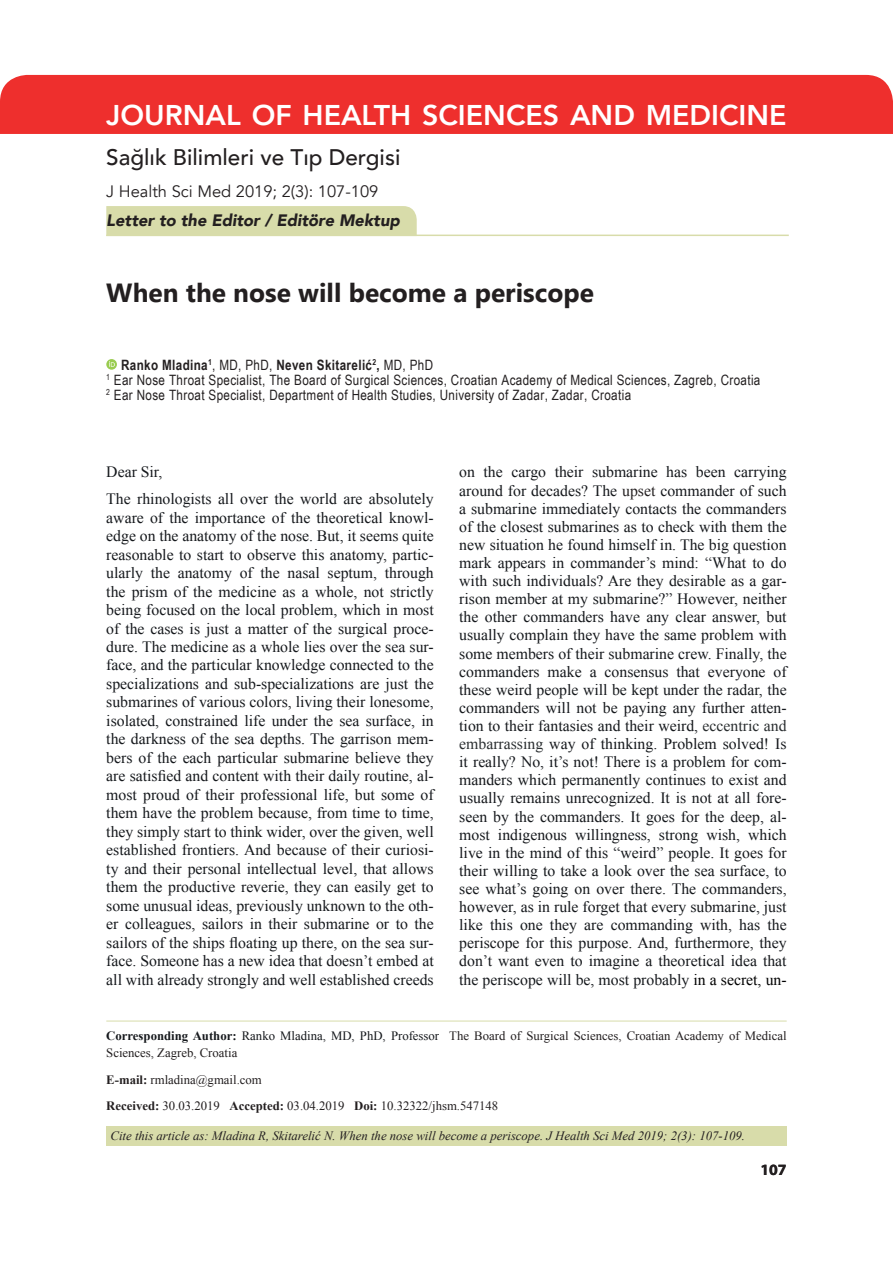
<style>
.page{position:relative;width:893px;height:1263px;background:#fff}
.page>*{position:absolute;margin:0;border:0;box-sizing:border-box;transform-origin:0 0}
.t1{font:800 28.5px "Avenir";color:#fff}
.t2{font:700 26.25px "Segoe UI";color:#231f20}
.t3{font:500 22.5px "Avenir";color:#231f20}
.t4{font:italic 900 16.5px "Avenir";color:#231f20}
.t5{font:16.5px "Avenir";color:#231f20}
.t6{font:15.75px/18.1px "Times New Roman";color:#15181c;text-align:justify}
.t7{font:700 15.75px "Branding Sans";color:#231f20}
.t8{font:14.25px/15px "Arial Narrow";letter-spacing:.025em;color:#231f20}
.t9{font:12.75px/17.9px "Times New Roman";color:#231f20}
.t10{font:italic 12.75px "Times New Roman";color:#231f20}
.s1{font-weight:700}
.s2{color:#231f20}
.s3{color:#292d2f}
.s4{color:#000001}
.s5{font-weight:700;color:#15181c}
.s6{color:#15181c}
</style>
<div class="page">
<div style="left:106px;top:359px;width:11px;height:11px;background:#9acc51;border-radius:50%"></div>
<svg style="left:109px;top:361px;width:6px;height:6px"></svg>
<hr style="left:106px;top:1021px;width:681px;height:1px;background:#d8dcaa">
<hr style="left:106px;top:235px;width:683px;height:1px;background:#d8dcaa">
<div style="left:106px;top:1126px;width:681px;height:20px;background:#d8dcaa"></div>
<div style="left:0;top:75px;width:893px;height:59px;background:#ee2f2d"></div>
<div style="left:106px;top:206px;width:311px;height:29px;background:#d8dcaa"></div>
<h1 class="t1" style="left:106px;top:93px;width:682px">JOURNAL OF HEALTH SCIENCES AND MEDICINE</h1>
<h3 class="t3" style="left:106px;top:137px;width:296px">Sağlık Bilimleri ve Tıp Dergisi</h3>
<p class="t5" style="left:106px;top:181px;width:274px">J Health Sci Med 2019; 2(3): 107-109</p>
<p class="t4" style="left:106px;top:207px;width:295px">Letter to the Editor / Editöre Mektup</p>
<h2 class="t2" style="left:106px;top:274px;width:489px">When the nose will become a periscope</h2>
<p class="t8" style="left:106px;top:357px;width:656px;text-indent:15px"><span class="s1">Ranko Mladina</span><sup>1</sup>, MD, PhD, <span class="s1">Neven Skitarelić</span><sup>2</sup><span class="s1">,</span> MD, PhD<br><sup>1</sup> Ear Nose Throat Specialist, The Board of Surgical Sciences, Croatian Academy of Medical Sciences, Zagreb, Croatia<br><sup>2</sup> Ear Nose Throat Specialist, Department of Health Studies, University of Zadar, Zadar, Croatia</p>
<p class="t6" style="left:106px;top:458px;width:329px;line-height:27px">Dear Sir,<br>The rhinologists all over the world are absolutely</p>
<p class="t6" style="left:106px;top:508px;width:329px">aware of the importance of the theoretical knowl&shy;edge on the anatomy of the nose. But, it seems quite reasonable to start to observe this anatomy, partic&shy;ularly the anatomy of the nasal septum, through the prism of the medicine as a whole, not strictly being focused on the local problem, which in most of the cases is just a matter of the surgical proce&shy;dure. The medicine as a whole lies over the sea sur&shy;face, and the particular knowledge connected to the specializations and sub-specializations are just the submarines of various colors, living their lonesome, isolated, constrained life under the sea surface, in the darkness of the sea depths. The garrison mem&shy;bers of the each particular submarine believe they are satisfied and content with their daily routine, al&shy;most proud of their professional life, but some of them have the problem because, from time to time, they simply start to think wider, over the given, well established frontiers. And because of their curiosi&shy;ty and their personal intellectual level, that allows them the productive reverie, they can easily get to some unusual ideas, previously unknown to the oth&shy;er colleagues, sailors in their submarine or to the sailors of the ships floating up there, on the sea sur&shy;face. Someone has a new idea that doesn’t embed at all with already strongly and well established creeds</p>
<p class="t6" style="left:459px;top:463px;width:329px">on the cargo their submarine has been carrying around for decades? The <span class="s2">upset</span> commander of such a submarine immediately contacts the commanders of the closest submarines as to check with them the new situation he found himself in. The big question mark appears in commander’s mind: “What to do with such individuals? Are they desirable as a gar&shy;rison member at my submarine?” However, neither the other commanders have any clear answer, but usually complain they have the same problem with some members of their submarine crew. Finally, the commanders make a consensus that everyone of these weird people will be kept under the radar, the commanders will not be paying any further atten&shy;tion to their fantasies and their weird, <span class="s3">eccentric and embarrassing</span> way of thinking. Problem solved! Is it really? No, it’s not! There is a problem for com&shy;manders which permanently continues to exist and usually remains unrecognized. It is not at all fore&shy;seen by the commanders. It goes for the deep, al&shy;most indigenous willingness, strong wish, which live in the mind of this “weird” people. It goes for their willing to take a look over the sea surface, to see what’s going on over there. The commanders, however, as in rule forget that every submarine, just like this one they are commanding with, has the periscope for this purpose. And, furthermore, they don’t want even to imagine a theoretical idea that the periscope will be, most probably <span class="s4">in a secret, un-</span></p>
<p class="t9" style="left:106px;top:1026px;width:682px"><span class="s5">Corresponding Author:</span> <span class="s6">Ranko Mladina, MD, PhD, Professor</span> The Board of Surgical Sciences, Croatian Academy of Medical<br>Sciences, Zagreb, Croatia</p>
<p class="t9" style="left:106px;top:1066px;width:394px;line-height:26.2px"><span class="s1">E-mail:</span> rmladina@gmail.com<br><span class="s1">Received:</span> 30.03.2019 <span class="s1">Accepted:</span> 03.04.2019 <span class="s1">Doi:</span> 10.32322/jhsm.547148</p>
<p class="t10" style="left:111px;top:1127px;width:636px">Cite this article as: Mladina R, Skitarelić N. When the nose will become a periscope. J Health Sci Med 2019; 2(3): 107-109.</p>
<p class="t7" style="left:760px;top:1162px;width:28px">107</p>
</div>
